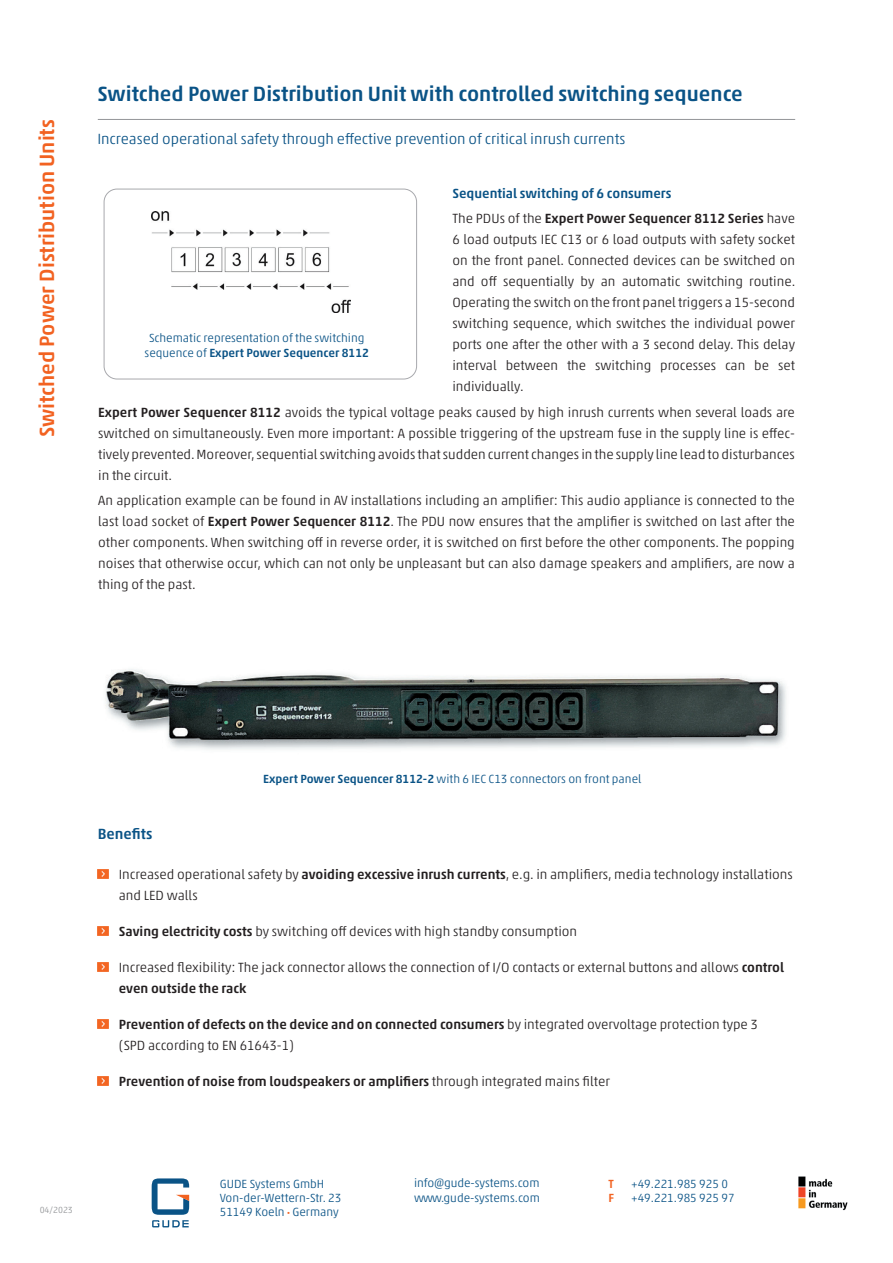
<style>
.page{position:relative;width:893px;height:1263px;background:#fff}
.page>*{position:absolute;margin:0;border:0;box-sizing:border-box;transform-origin:0 0}
.t1{font:500 21px "Akko Std";color:#0a5386}
.t2{font:500 21px "Akko Std";color:#f26221}
.t3{font:300 15px "Akko Std";color:#0a5386}
.t4{font:500 15px "Akko Std";color:#0a5386}
.t5{font:300 13.5px/21px "Akko Std";color:#231f20}
.t6{font:500 13.5px/25.2px "Akko Std";color:#0a5386}
.t7{font:500 13.5px "Akko Std";color:#231f20}
.t8{font:300 12px/14.4px "Akko Std";color:#0a5386}
.t9{font:500 12px "Akko Std";color:#f26221}
.t10{font:300 9px "Akko Std";color:#939598}
.s1{font-weight:300;color:#231f20}
.s2{color:#231f20}
.s3{font-weight:500}
.s4{font-weight:300}
.s5{font-size:6px;color:#f26221}
</style>
<div class="page">
<hr style="left:98px;top:119px;width:697px;height:1px;background:#939598">
<svg style="left:152px;top:1178px;width:37px;height:49px"></svg>
<img style="left:798px;top:1176px;width:50px;height:35px">
<div style="left:104px;top:189px;width:313px;height:190px;border:1px solid #a8a9ad;border-radius:13px"></div>
<img style="left:151px;top:212px;width:200px;height:100px">
<svg style="left:98px;top:869px;width:10px;height:10px"></svg>
<svg style="left:98px;top:926px;width:10px;height:10px"></svg>
<svg style="left:98px;top:962px;width:10px;height:10px"></svg>
<svg style="left:98px;top:1019px;width:10px;height:10px"></svg>
<svg style="left:98px;top:1076px;width:10px;height:10px"></svg>
<img style="left:105px;top:669px;width:681px;height:81px">
<h1 class="t2" style="left:34px;top:437px;width:319px;rotate:-90deg">Switched Power Distribution Units</h1>
<h1 class="t1" style="left:97px;top:81px;width:647px">Switched Power Distribution Unit with controlled switching sequence</h1>
<p class="t3" style="left:97px;top:130px;width:530px">Increased operational safety through effective prevention of critical inrush currents</p>
<p class="t6" style="left:452px;top:180px;width:344px">Sequential switching of 6 consumers<br><span class="s1">The PDUs of the</span> <span class="s2">Expert Power Sequencer 8112 Series</span> <span class="s1">have</span></p>
<p class="t5" style="left:452px;top:229px;width:344px;text-align:justify">6 load outputs IEC C13 or 6 load outputs with safety socket on the front panel. Connected devices can be switched on and off sequentially by an automatic switching routine.<br>Operating the switch on the front panel triggers a 15-second switching sequence, which switches the individual power ports one after the other with a 3 second delay. This delay interval between the switching processes can be set individually.</p>
<p class="t5" style="left:98px;top:401px;width:698px;text-align:justify"><span class="s3">Expert Power Sequencer 8112</span> avoids the typical voltage peaks caused by high inrush currents when several loads are switched on simultaneously. Even more important: A possible triggering of the upstream fuse in the supply line is effec&shy;tively prevented. Moreover, sequential switching avoids that sudden current changes in the supply line lead to disturbances in the circuit.</p>
<p class="t5" style="left:98px;top:490px;width:698px;text-align:justify">An application example can be found in AV installations including an amplifier: This audio appliance is connected to the last load socket of <span class="s3">Expert Power Sequencer 8112</span>. The PDU now ensures that the amplifier is switched on last after the other components. When switching off in reverse order, it is switched on first before the other components. The popping noises that otherwise occur, which can not only be unpleasant but can also damage speakers and amplifiers, are now a thing of the past.</p>
<p class="t8" style="left:145px;top:330px;width:226px;line-height:15px;text-align:center">Schematic representation of the switching sequence of <span class="s3">Expert Power Sequencer 8112</span></p>
<p class="t8" style="left:263px;top:771px;width:380px"><span class="s3">Expert Power Sequencer 8112-2</span> with 6 IEC C13 connectors on front panel</p>
<p class="t4" style="left:98px;top:824px;width:56px">Benefits</p>
<p class="t5" style="left:119px;top:863px;width:675px">Increased operational safety by <span class="s3">avoiding excessive inrush currents</span>, e.g. in amplifiers, media technology installations and LED walls</p>
<p class="t5" style="left:119px;top:920px;width:460px"><span class="s3">Saving electricity costs</span> by switching off devices with high standby consumption</p>
<p class="t5" style="left:119px;top:956px;width:667px">Increased flexibility: The jack connector allows the connection of I/O contacts or external buttons and allows <span class="s3">control even outside the rack</span></p>
<p class="t5" style="left:119px;top:1013px;width:641px"><span class="s3">Prevention of defects on the device and on connected consumers</span> by integrated overvoltage protection type 3 (SPD according to EN 61643-1)</p>
<p class="t7" style="left:119px;top:1073px;width:493px">Prevention of noise from loudspeakers or amplifiers <span class="s4">through integrated mains filter</span></p>
<p class="t10" style="left:40px;top:1204px;width:35px">04/2023</p>
<p class="t8" style="left:414px;top:1176px;width:127px">info@gude-systems.com www.gude-systems.com</p>
<p class="t8" style="left:220px;top:1176px;width:123px">GUDE Systems GmbH<br>Von-der-Wettern-Str. 23<br>51149 Koeln <span class="s5">•</span> Germany</p>
<p class="t9" style="left:609px;top:1176px;width:7px">T</p>
<p class="t8" style="left:631px;top:1176px;width:99px">+49.221.985 925 0</p>
<p class="t9" style="left:609px;top:1190px;width:7px">F</p>
<p class="t8" style="left:631px;top:1190px;width:105px">+49.221.985 925 97</p>
</div>
